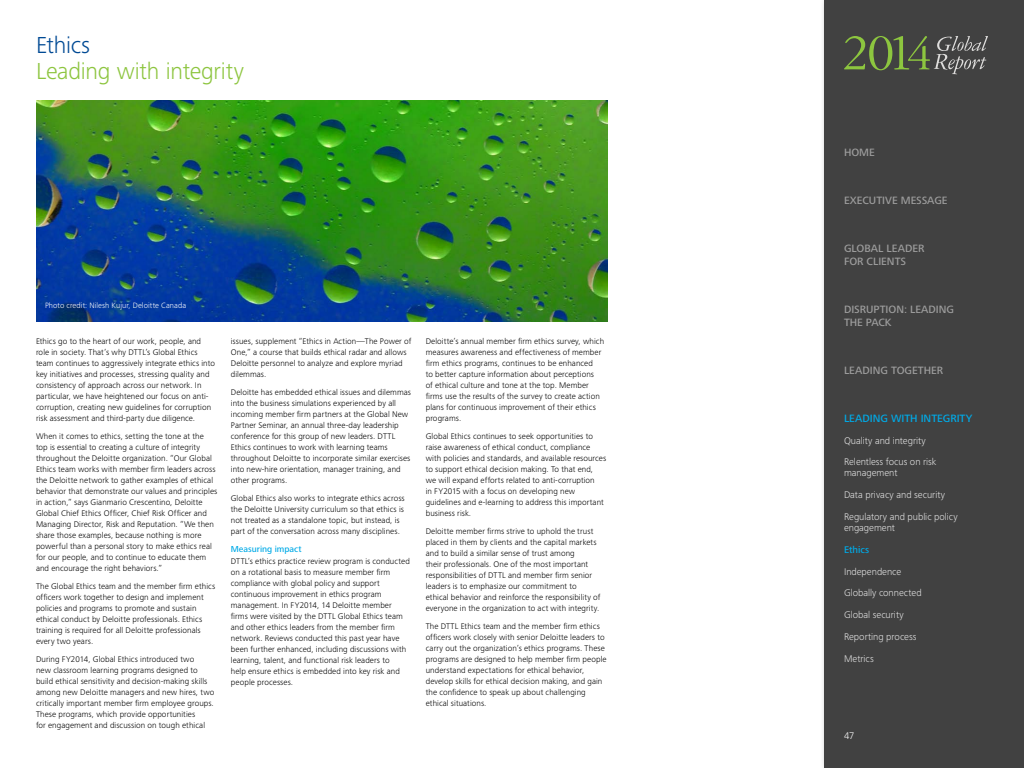
<style>
.page{position:relative;width:1024px;height:768px;background:#fff}
.page>*{position:absolute;margin:0;border:0;box-sizing:border-box;transform-origin:0 0}
.t1{font:300 24px "Frutiger Next Pro";letter-spacing:-.01em;color:#8dc53f}
.t2{font:300 24px "Frutiger Next Pro";letter-spacing:-.01em;color:#004a94}
.t3{font:500 11px/13.2px "Frutiger Next Pro";color:#9d9d9d}
.t4{font:500 11px "Frutiger Next Pro";color:#00aae7}
.t5{font:300 10px/21.8px "Frutiger Next Pro";color:#e3e3e3}
.t6{font:500 10px "Frutiger Next Pro";letter-spacing:-.005em;color:#00aae7}
.t7{font:300 10px "Frutiger Next Pro";color:#fff}
.t8{font:500 9px "Frutiger Next Pro";color:#00aae7}
.t9{font:300 8.5px/11px "Frutiger Next Pro";letter-spacing:.01em;color:#000}
.t10{font:300 8px "Frutiger Next Pro";letter-spacing:.01em;color:#fff}
</style>
<div class="page">
<div style="left:824px;top:0;width:200px;height:768px;background:#414141"></div>
<svg style="left:844px;top:36px;width:144px;height:38px"></svg>
<img style="left:36px;top:101px;width:571px;height:221px">
<h1 class="t2" style="left:36px;top:32px;width:56px">Ethics</h1>
<h1 class="t1" style="left:36px;top:58px;width:209px">Leading with integrity</h1>
<p class="t10" style="left:45px;top:301px;width:143px">Photo credit: Nilesh Kujur, Deloitte Canada</p>
<p class="t9" style="left:36px;top:336px;width:181px">Ethics go to the heart of our work, people, and role in society. That’s why DTTL’s Global Ethics team continues to aggressively integrate ethics into key initiatives and processes, stressing quality and consistency of approach across our network. In particular, we have heightened our focus on anti&shy;corruption, creating new guidelines for corruption risk assessment and third-party due diligence.</p>
<p class="t9" style="left:36px;top:431px;width:183px">When it comes to ethics, setting the tone at the top is essential to creating a culture of integrity throughout the Deloitte organization. “Our Global Ethics team works with member firm leaders across the Deloitte network to gather examples of ethical behavior that demonstrate our values and principles in action,” says Gianmario Crescentino, Deloitte Global Chief Ethics Officer, Chief Risk Officer and Managing Director, Risk and Reputation. “We then share those examples, because nothing is more powerful than a personal story to make ethics real for our people, and to continue to educate them and encourage the right behaviors.”</p>
<p class="t9" style="left:36px;top:581px;width:181px">The Global Ethics team and the member firm ethics officers work together to design and implement policies and programs to promote and sustain ethical conduct by Deloitte professionals. Ethics training is required for all Deloitte professionals every two years.</p>
<p class="t9" style="left:36px;top:654px;width:180px">During FY2014, Global Ethics introduced two<br>new classroom learning programs designed to build ethical sensitivity and decision-making skills among new Deloitte managers and new hires, two critically important member firm employee groups.<br>These programs, which provide opportunities<br>for engagement and discussion on tough ethical</p>
<p class="t9" style="left:231px;top:336px;width:182px">issues, supplement “Ethics in Action—The Power of One,” a course that builds ethical radar and allows Deloitte personnel to analyze and explore myriad dilemmas.</p>
<p class="t9" style="left:231px;top:387px;width:182px">Deloitte has embedded ethical issues and dilemmas into the business simulations experienced by all incoming member firm partners at the Global New Partner Seminar, an annual three-day leadership conference for this group of new leaders. DTTL Ethics continues to work with learning teams throughout Deloitte to incorporate similar exercises into new-hire orientation, manager training, and other programs.</p>
<p class="t9" style="left:231px;top:493px;width:175px">Global Ethics also works to integrate ethics across the Deloitte University curriculum so that ethics is not treated as a standalone topic, but instead, is part of the conversation across many disciplines.</p>
<p class="t8" style="left:231px;top:544px;width:72px">Measuring impact</p>
<p class="t9" style="left:231px;top:556px;width:180px">DTTL’s ethics practice review program is conducted on a rotational basis to measure member firm compliance with global policy and support continuous improvement in ethics program management. In FY2014, 14 Deloitte member firms were visited by the DTTL Global Ethics team and other ethics leaders from the member firm network. Reviews conducted this past year have been further enhanced, including discussions with learning, talent, and functional risk leaders to<br>help ensure ethics is embedded into key risk and people processes.</p>
<p class="t9" style="left:426px;top:336px;width:180px">Deloitte’s annual member firm ethics survey, which measures awareness and effectiveness of member firm ethics programs, continues to be enhanced<br>to better capture information about perceptions<br>of ethical culture and tone at the top. Member firms use the results of the survey to create action plans for continuous improvement of their ethics programs.</p>
<p class="t9" style="left:426px;top:431px;width:182px">Global Ethics continues to seek opportunities to raise awareness of ethical conduct, compliance with policies and standards, and available resources to support ethical decision making. To that end,<br>we will expand efforts related to anti-corruption<br>in FY2015 with a focus on developing new guidelines and e-learning to address this important business risk.</p>
<p class="t9" style="left:426px;top:526px;width:176px">Deloitte member firms strive to uphold the trust placed in them by clients and the capital markets and to build a similar sense of trust among<br>their professionals. One of the most important responsibilities of DTTL and member firm senior leaders is to emphasize our commitment to ethical behavior and reinforce the responsibility of everyone in the organization to act with integrity.</p>
<p class="t9" style="left:426px;top:621px;width:182px">The DTTL Ethics team and the member firm ethics officers work closely with senior Deloitte leaders to carry out the organization’s ethics programs. These programs are designed to help member firm people understand expectations for ethical behavior, develop skills for ethical decision making, and gain the confidence to speak up about challenging ethical situations.</p>
<p class="t3" style="left:844px;top:146px;width:32px">HOME</p>
<p class="t3" style="left:844px;top:194px;width:105px">EXECUTIVE MESSAGE</p>
<p class="t3" style="left:844px;top:242px;width:82px">GLOBAL LEADER<br>FOR CLIENTS</p>
<p class="t3" style="left:844px;top:303px;width:112px">DISRUPTION: LEADING<br>THE PACK</p>
<p class="t3" style="left:844px;top:364px;width:101px">LEADING TOGETHER</p>
<p class="t4" style="left:844px;top:412px;width:130px">LEADING WITH INTEGRITY</p>
<p class="t5" style="left:844px;top:429px;width:94px">Quality and integrity<br>Relentless focus on risk</p>
<p class="t5" style="left:844px;top:462px;width:115px">management<br>Data privacy and security<br>Regulatory and public policy</p>
<p class="t5" style="left:844px;top:517px;width:53px">engagement</p>
<p class="t6" style="left:844px;top:544px;width:27px">Ethics</p>
<p class="t5" style="left:844px;top:560px;width:79px">Independence<br>Globally connected<br>Global security<br>Reporting process<br>Metrics</p>
<p class="t7" style="left:844px;top:730px;width:12px">47</p>
</div>
